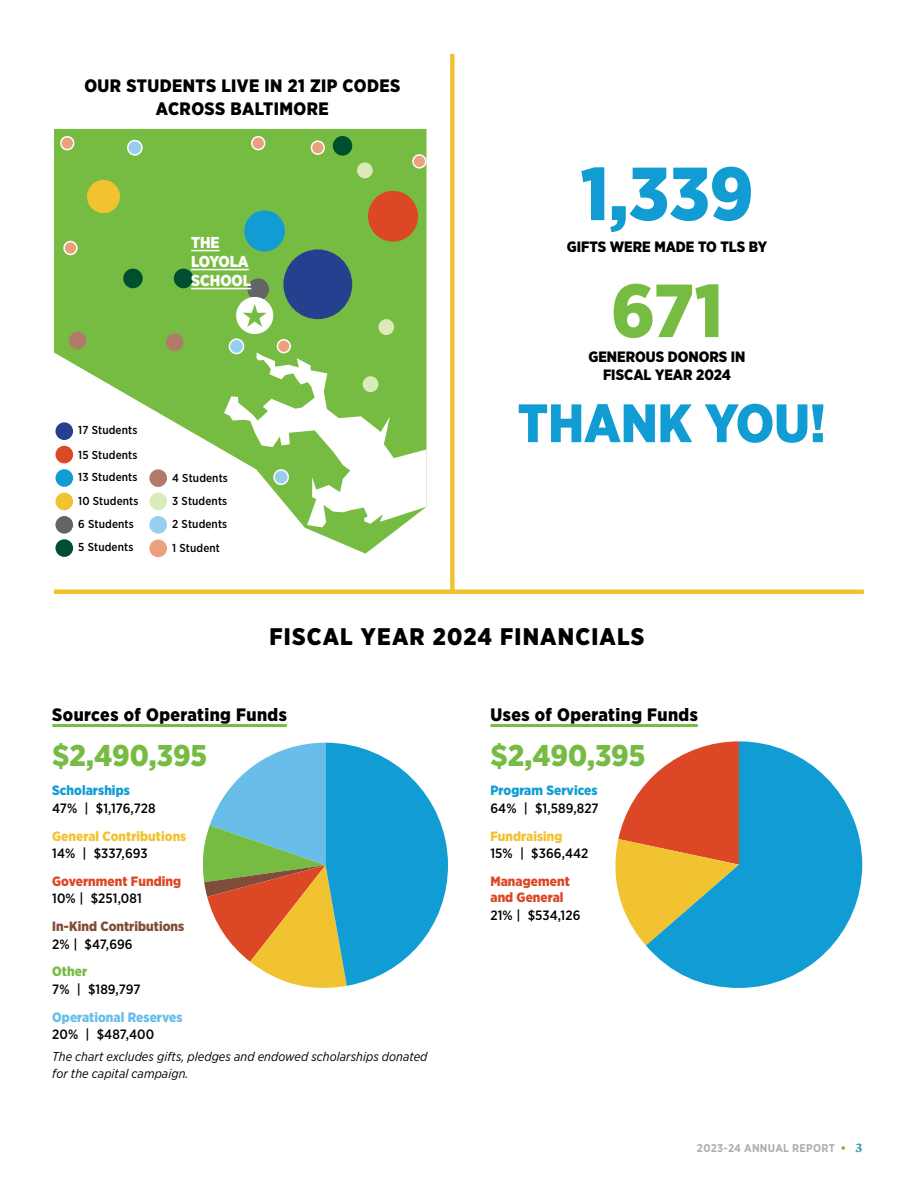
<style>
.page{position:relative;width:918px;height:1188px;background:#fff}
.page>*{position:absolute;margin:0;border:0;box-sizing:border-box;transform-origin:0 0}
.t1{font:900 75px "Gotham Narrow";color:#119dd3}
.t2{font:900 75px "Gotham Narrow";color:#76bc43}
.t3{font:900 54px "Gotham Narrow";color:#119dd3}
.t4{font:900 30px "Gotham Narrow";color:#76bc43}
.t5{font:900 24px "Gotham Narrow";letter-spacing:.05em;color:#000}
.t6{font:900 18px/22.5px "Gotham Narrow";letter-spacing:.025em;color:#000;text-align:center}
.t7{font:900 15.9px/19px "Gotham Narrow";color:#fff}
.t8{font:900 15px/18px "Gotham Narrow";color:#000;text-align:center}
.t9{font:500 13.5px "Gotham Narrow";letter-spacing:.005em;color:#000}
.t10{font:900 13.5px/16.5px "Gotham Narrow";letter-spacing:.005em;color:#dc4826}
.t11{font:900 13.5px "Gotham Narrow";letter-spacing:.005em;color:#f1c330}
.t12{font:900 13.5px "Gotham Narrow";letter-spacing:.005em;color:#119dd3}
.t13{font:900 13.5px "Gotham Narrow";letter-spacing:.005em;color:#804d3a}
.t14{font:900 13.5px "Gotham Narrow";letter-spacing:.005em;color:#68bee8}
.t15{font:900 13.5px "Gotham Narrow";letter-spacing:.005em;color:#76bc43}
.t16{font:italic 12.75px/16.5px "Gotham Narrow";letter-spacing:.005em;color:#000}
.t17{font:500 11.55px/23.4px "Gotham Narrow";letter-spacing:.01em;color:#000}
.t18{font:700 11.25px "Gotham Narrow";letter-spacing:.025em;color:#acaeb1}
.s1{font-weight:900;color:#76bc43}
.s2{font-family:"Mercury Text G1";font-size:13.5px;color:#3b96b3}
</style>
<div class="page">
<svg style="left:615px;top:783px;width:31px;height:163px"></svg>
<svg style="left:646px;top:741px;width:216px;height:247px;fill:#119dd3"></svg>
<svg style="left:202px;top:743px;width:246px;height:245px"></svg>
<svg style="left:55px;top:539px;width:18px;height:18px"></svg>
<svg style="left:54px;top:129px;width:373px;height:425px;fill:#76bc43"></svg>
<svg style="left:224px;top:352px;width:203px;height:175px"></svg>
<div style="left:450px;top:54px;width:5px;height:538px;background:#f1c330"></div>
<hr style="left:54px;top:590px;width:810px;height:4px;background:#f1c330">
<hr style="left:52px;top:724px;width:235px;height:3px;background:#76bc43">
<hr style="left:490px;top:724px;width:208px;height:3px;background:#76bc43">
<div style="left:283px;top:249px;width:69px;height:70px;background:#25408f;border-radius:50%"></div>
<div style="left:368px;top:191px;width:50px;height:51px;background:#dc4826;border-radius:50%"></div>
<div style="left:244px;top:210px;width:41px;height:42px;background:#119dd3;border-radius:50%"></div>
<div style="left:87px;top:180px;width:33px;height:33px;background:#f1c330;border-radius:50%"></div>
<div style="left:247px;top:278px;width:22px;height:22px;background:#636466;border-radius:50%"></div>
<div style="left:236px;top:297px;width:37px;height:37px;background:#fff;border-radius:50%"></div>
<svg style="left:243px;top:304px;width:24px;height:23px"></svg>
<div style="left:123px;top:269px;width:20px;height:19px;background:#004e30;border-radius:50%"></div>
<div style="left:174px;top:269px;width:19px;height:19px;background:#004e30;border-radius:50%"></div>
<div style="left:333px;top:136px;width:19px;height:20px;background:#004e30;border-radius:50%"></div>
<div style="left:166px;top:333px;width:18px;height:18px;background:#b07b6b;border-radius:50%"></div>
<div style="left:69px;top:332px;width:17px;height:17px;background:#b07b6b;border-radius:50%"></div>
<div style="left:378px;top:319px;width:16px;height:16px;background:#daeab9;border-radius:50%"></div>
<div style="left:357px;top:162px;width:16px;height:16px;background:#daeab9;border-radius:50%"></div>
<div style="left:363px;top:376px;width:15px;height:16px;background:#daeab9;border-radius:50%"></div>
<div style="left:229px;top:339px;width:15px;height:15px;background:#97ceee;border-radius:50%"></div>
<div style="left:229px;top:338px;width:15px;height:16px;border:2px solid #fff;border-radius:50%"></div>
<div style="left:128px;top:141px;width:14px;height:14px;background:#97ceee;border-radius:50%"></div>
<div style="left:127px;top:140px;width:16px;height:16px;border:2px solid #fff;border-radius:50%"></div>
<div style="left:274px;top:470px;width:14px;height:14px;background:#97ceee;border-radius:50%"></div>
<div style="left:273px;top:469px;width:16px;height:16px;border:2px solid #fff;border-radius:50%"></div>
<div style="left:149px;top:540px;width:18px;height:17px;background:#ec9f7d;border-radius:50%"></div>
<div style="left:64px;top:242px;width:13px;height:12px;background:#ec9f7d;border-radius:50%"></div>
<div style="left:63px;top:241px;width:15px;height:14px;border:2px solid #fff;border-radius:50%"></div>
<div style="left:252px;top:137px;width:13px;height:13px;background:#ec9f7d;border-radius:50%"></div>
<div style="left:251px;top:136px;width:14px;height:14px;border:2px solid #fff;border-radius:50%"></div>
<div style="left:61px;top:137px;width:13px;height:13px;background:#ec9f7d;border-radius:50%"></div>
<div style="left:60px;top:136px;width:14px;height:14px;border:2px solid #fff;border-radius:50%"></div>
<div style="left:277px;top:340px;width:13px;height:13px;background:#ec9f7d;border-radius:50%"></div>
<div style="left:277px;top:339px;width:14px;height:14px;border:2px solid #fff;border-radius:50%"></div>
<div style="left:413px;top:155px;width:13px;height:13px;background:#ec9f7d;border-radius:50%"></div>
<div style="left:412px;top:154px;width:15px;height:15px;border:2px solid #fff;border-radius:50%"></div>
<div style="left:311px;top:141px;width:13px;height:13px;background:#ec9f7d;border-radius:50%"></div>
<div style="left:311px;top:141px;width:14px;height:14px;border:2px solid #fff;border-radius:50%"></div>
<svg style="left:191px;top:250px;width:29px;height:1px"></svg>
<hr style="left:191px;top:269px;width:58px;height:1px;background:#fff">
<hr style="left:191px;top:288px;width:60px;height:1px;background:#fff">
<h3 class="t6" style="left:84px;top:75px;width:318px">OUR STUDENTS LIVE IN 21 ZIP CODES<br>ACROSS BALTIMORE</h3>
<p class="t7" style="left:191px;top:233px;width:62px">THE<br>LOYOLA<br>SCHOOL</p>
<p class="t17" style="left:78px;top:418px;width:61px;line-height:24.3px">17 Students<br>15 Students</p>
<p class="t17" style="left:78px;top:465px;width:62px">13 Students<br>10 Students<br>6 Students<br>5 Students</p>
<p class="t17" style="left:172px;top:466px;width:57px;text-align:justify">4 Students 3 Students 2 Students</p>
<p class="t17" style="left:172px;top:536px;width:49px">1 Student</p>
<h1 class="t1" style="left:581px;top:144px;width:174px">1,339</h1>
<p class="t8" style="left:567px;top:238px;width:202px">GIFTS WERE MADE TO TLS BY</p>
<h1 class="t2" style="left:611px;top:261px;width:113px">671</h1>
<p class="t8" style="left:588px;top:347px;width:159px">GENEROUS DONORS IN<br>FISCAL YEAR 2024</p>
<h2 class="t3" style="left:518px;top:388px;width:310px">THANK YOU!</h2>
<h3 class="t5" style="left:269px;top:621px;width:377px">FISCAL YEAR 2024 FINANCIALS</h3>
<h3 class="t6" style="left:52px;top:703px;width:236px">Sources of Operating Funds</h3>
<h3 class="t6" style="left:490px;top:703px;width:209px">Uses of Operating Funds</h3>
<h3 class="t4" style="left:52px;top:736px;width:156px">$2,490,395</h3>
<h3 class="t4" style="left:490px;top:736px;width:156px">$2,490,395</h3>
<p class="t12" style="left:52px;top:782px;width:79px">Scholarships</p>
<p class="t9" style="left:52px;top:800px;width:105px">47% | $1,176,728</p>
<p class="t11" style="left:52px;top:827px;width:136px">General Contributions</p>
<p class="t9" style="left:52px;top:845px;width:97px">14% | $337,693</p>
<p class="t10" style="left:52px;top:873px;width:130px">Government Funding</p>
<p class="t9" style="left:52px;top:890px;width:91px">10% | $251,081</p>
<p class="t13" style="left:52px;top:917px;width:134px">In-Kind Contributions</p>
<p class="t9" style="left:52px;top:935px;width:82px">2% | $47,696</p>
<p class="t15" style="left:52px;top:963px;width:36px">Other</p>
<p class="t9" style="left:52px;top:981px;width:90px">7% | $189,797</p>
<p class="t14" style="left:52px;top:1008px;width:132px">Operational Reserves</p>
<p class="t9" style="left:52px;top:1026px;width:103px">20% | $487,400</p>
<p class="t12" style="left:490px;top:782px;width:109px">Program Services</p>
<p class="t9" style="left:490px;top:800px;width:110px">64% | $1,589,827</p>
<p class="t11" style="left:490px;top:827px;width:74px">Fundraising</p>
<p class="t9" style="left:490px;top:845px;width:99px">15% | $366,442</p>
<p class="t10" style="left:490px;top:873px;width:81px">Management and General</p>
<p class="t9" style="left:490px;top:907px;width:91px">21% | $534,126</p>
<p class="t16" style="left:52px;top:1048px;width:377px">The chart excludes gifts, pledges and endowed scholarships donated for the capital campaign.</p>
<p class="t18" style="left:697px;top:1141px;width:167px">2023-24 ANNUAL REPORT <span class="s1">•</span> <span class="s2">3</span></p>
</div>
